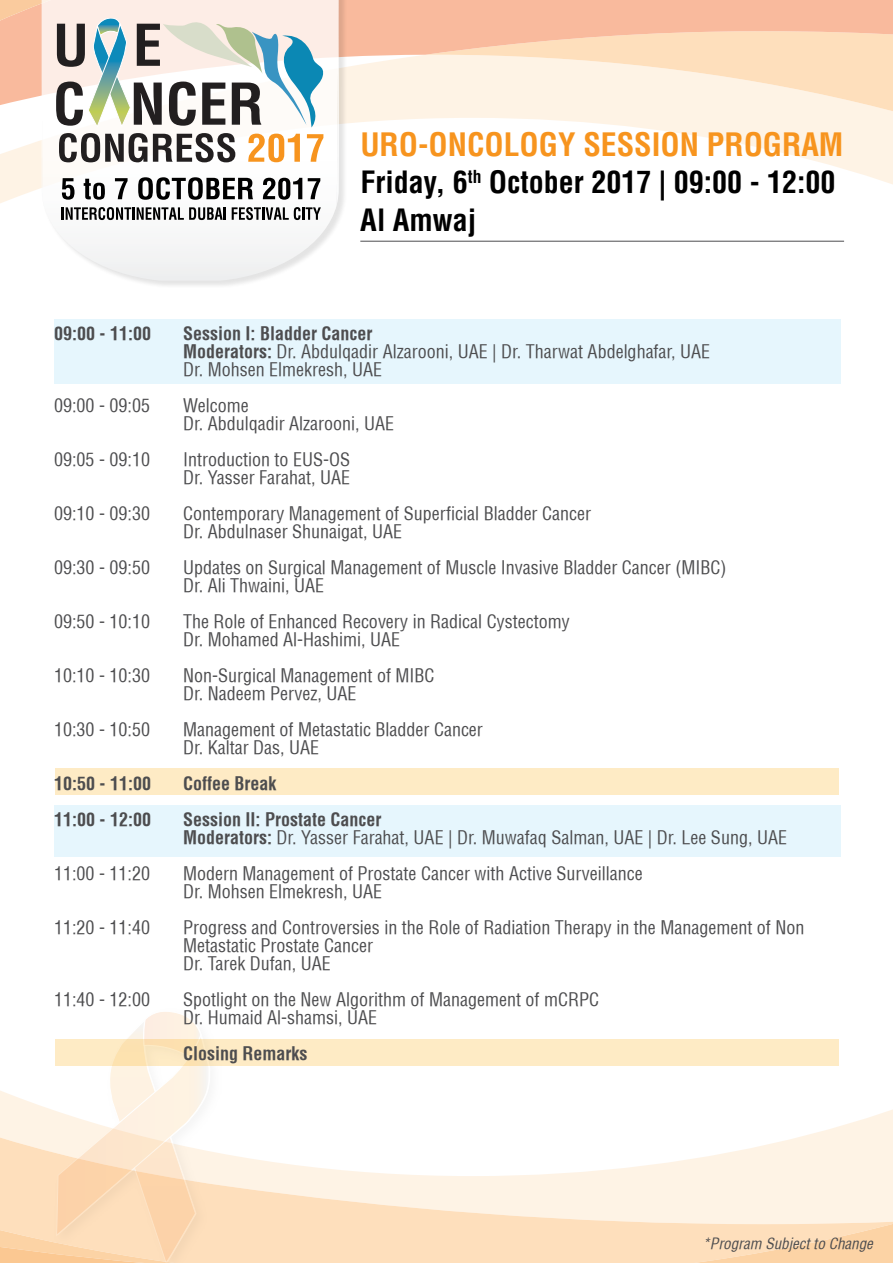
<style>
.page{position:relative;width:893px;height:1263px;background:#fff}
.page>*{position:absolute;margin:0;border:0;box-sizing:border-box;transform-origin:0 0}
.t1{font:700 condensed 31.5px "Helvetica LT Std";color:#f7941e}
.t2{font:700 condensed 30px/37.5px "Helvetica LT Std";color:#000}
.t3{font:condensed 18px/18px "Helvetica";color:#4d4d4f}
.t4{font:700 condensed 18px "Helvetica";color:#4d4d4f}
.t5{font:italic condensed 15px "Helvetica";color:#4d4d4f}
.s1{font-weight:700}
</style>
<div class="page">
<svg style="left:0;top:135px;width:893px;height:107px"></svg>
<svg style="left:225px;top:1065px;width:614px;height:118px"></svg>
<svg style="left:409px;top:1101px;width:484px;height:82px"></svg>
<svg style="left:225px;top:1183px;width:668px;height:80px;background:#fde5ca"></svg>
<svg style="left:0;top:0;width:893px;height:135px;background:#fcddc7"></svg>
<svg style="left:862px;top:0;width:31px;height:58px;background:#fbc9aa"></svg>
<svg style="left:0;top:1012px;width:225px;height:251px"></svg>
<div style="left:41px;top:0;width:307px;height:290px;background:#000;opacity:.15"></div>
<svg style="left:42px;top:0;width:297px;height:281px"></svg>
<img style="left:42px;top:79px;width:1px;height:122px">
<img style="left:337px;top:0;width:2px;height:205px">
<div style="left:55px;top:768px;width:783px;height:27px;background:#feebc5"></div>
<svg style="left:55px;top:1039px;width:783px;height:26px;background:#fdeac3"></svg>
<div style="left:54px;top:806px;width:786px;height:51px;background:#e6f6fd"></div>
<div style="left:54px;top:319px;width:786px;height:65px;background:#e6f6fd"></div>
<hr style="left:360px;top:241px;width:484px;height:1px;background:#4d4d4f">
<svg style="left:56px;top:18px;width:267px;height:109px"></svg>
<svg style="left:59px;top:133px;width:176px;height:29px"></svg>
<svg style="left:248px;top:134px;width:52px;height:28px"></svg>
<svg style="left:307px;top:134px;width:16px;height:28px"></svg>
<svg style="left:62px;top:178px;width:13px;height:22px"></svg>
<svg style="left:84px;top:179px;width:21px;height:21px"></svg>
<svg style="left:115px;top:178px;width:13px;height:21px"></svg>
<svg style="left:138px;top:177px;width:115px;height:23px"></svg>
<svg style="left:263px;top:178px;width:39px;height:22px"></svg>
<svg style="left:308px;top:178px;width:12px;height:21px"></svg>
<svg style="left:62px;top:207px;width:164px;height:13px"></svg>
<svg style="left:232px;top:207px;width:89px;height:13px"></svg>
<h1 class="t1" style="left:360px;top:124px;width:485px">URO-ONCOLOGY SESSION PROGRAM</h1>
<h2 class="t2" style="left:360px;top:163px;width:477px">Friday, 6<sup>th</sup> October 2017 | 09:00 - 12:00<br>Al Amwaj</h2>
<p class="t4" style="left:54px;top:322px;width:99px">09:00 - 11:00</p>
<p class="t3" style="left:183px;top:324px;width:529px"><span class="s1">Session I: Bladder Cancer<br>Moderators:</span> Dr. Abdulqadir Alzarooni, UAE | Dr. Tharwat Abdelghafar, UAE<br>Dr. Mohsen Elmekresh, UAE</p>
<p class="t3" style="left:54px;top:396px;width:97px">09:00 - 09:05</p>
<p class="t3" style="left:183px;top:396px;width:213px">Welcome<br>Dr. Abdulqadir Alzarooni, UAE</p>
<p class="t3" style="left:54px;top:450px;width:97px">09:05 - 09:10</p>
<p class="t3" style="left:183px;top:450px;width:169px">Introduction to EUS-OS<br>Dr. Yasser Farahat, UAE</p>
<p class="t3" style="left:54px;top:504px;width:97px">09:10 - 09:30</p>
<p class="t3" style="left:183px;top:504px;width:410px">Contemporary Management of Superficial Bladder Cancer<br>Dr. Abdulnaser Shunaigat, UAE</p>
<p class="t3" style="left:54px;top:558px;width:97px">09:30 - 09:50</p>
<p class="t3" style="left:183px;top:558px;width:545px">Updates on Surgical Management of Muscle Invasive Bladder Cancer (MIBC)<br>Dr. Ali Thwaini, UAE</p>
<p class="t3" style="left:54px;top:612px;width:97px">09:50 - 10:10</p>
<p class="t3" style="left:183px;top:612px;width:388px">The Role of Enhanced Recovery in Radical Cystectomy<br>Dr. Mohamed Al-Hashimi, UAE</p>
<p class="t3" style="left:54px;top:666px;width:97px">10:10 - 10:30</p>
<p class="t3" style="left:183px;top:666px;width:253px">Non-Surgical Management of MIBC<br>Dr. Nadeem Pervez, UAE</p>
<p class="t3" style="left:54px;top:720px;width:97px">10:30 - 10:50</p>
<p class="t3" style="left:183px;top:720px;width:301px">Management of Metastatic Bladder Cancer<br>Dr. Kaltar Das, UAE</p>
<p class="t4" style="left:54px;top:772px;width:99px">10:50 - 11:00</p>
<p class="t4" style="left:183px;top:772px;width:95px">Coffee Break</p>
<p class="t4" style="left:54px;top:808px;width:99px">11:00 - 12:00</p>
<p class="t3" style="left:183px;top:810px;width:605px"><span class="s1">Session II: Prostate Cancer<br>Moderators:</span> Dr. Yasser Farahat, UAE | Dr. Muwafaq Salman, UAE | Dr. Lee Sung, UAE</p>
<p class="t3" style="left:54px;top:864px;width:97px">11:00 - 11:20</p>
<p class="t3" style="left:183px;top:864px;width:461px">Modern Management of Prostate Cancer with Active Surveillance<br>Dr. Mohsen Elmekresh, UAE</p>
<p class="t3" style="left:54px;top:918px;width:97px">11:20 - 11:40</p>
<p class="t3" style="left:183px;top:918px;width:623px">Progress and Controversies in the Role of Radiation Therapy in the Management of Non<br>Metastatic Prostate Cancer<br>Dr. Tarek Dufan, UAE</p>
<p class="t3" style="left:54px;top:990px;width:97px">11:40 - 12:00</p>
<p class="t3" style="left:183px;top:990px;width:418px">Spotlight on the New Algorithm of Management of mCRPC<br>Dr. Humaid Al-shamsi, UAE</p>
<p class="t4" style="left:183px;top:1042px;width:126px">Closing Remarks</p>
<p class="t5" style="left:702px;top:1234px;width:172px">*Program Subject to Change</p>
</div>
